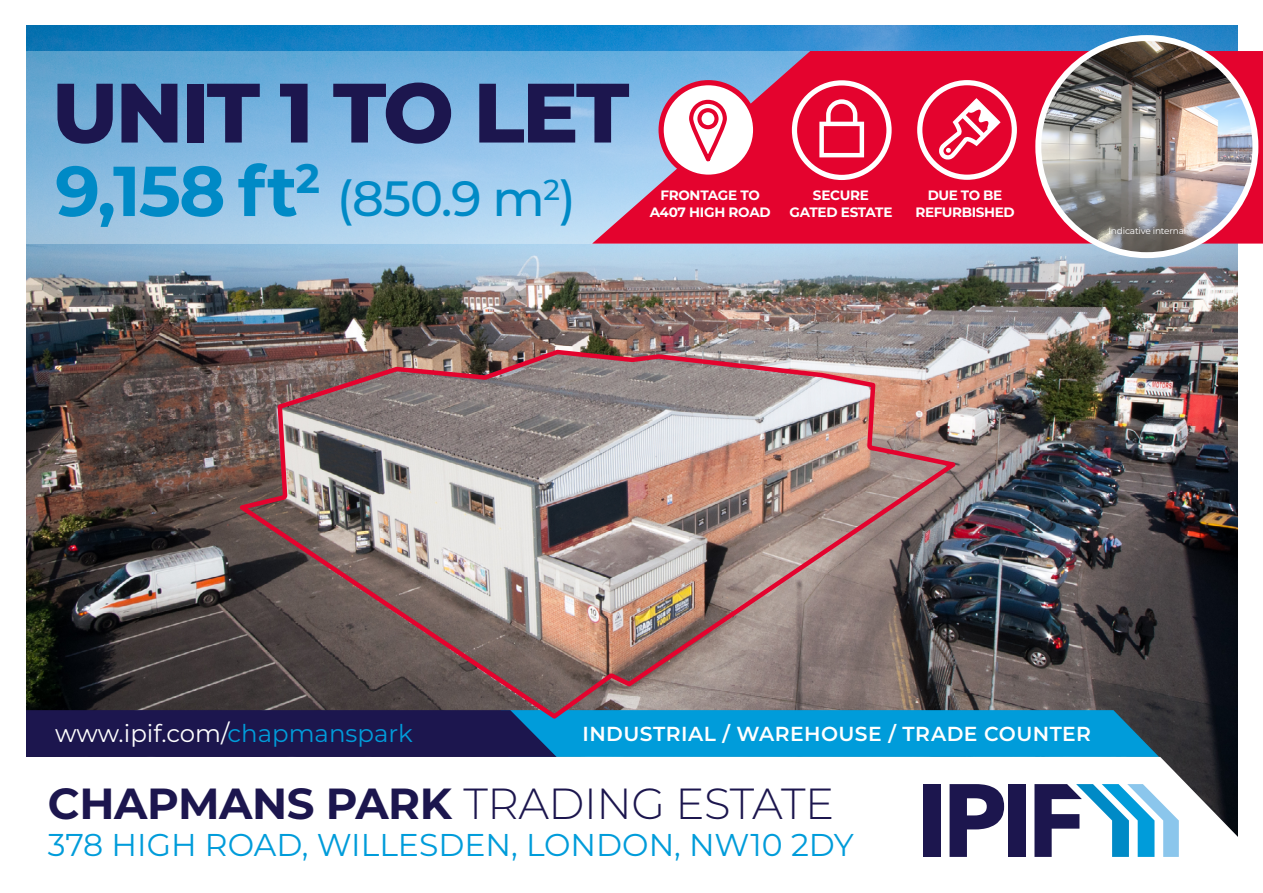
<style>
.page{position:relative;width:1263px;height:893px;background:#fff}
.page>*{position:absolute;margin:0;border:0;box-sizing:border-box;transform-origin:0 0}
.t1{font:800 84px "Montserrat";letter-spacing:-.03em;color:#1c164e}
.t2{font:700 70.5px "Montserrat";color:#008ac6}
.t3{font:500 49.5px "Montserrat";color:#008ac6}
.t4{font:300 43.5px "Montserrat";letter-spacing:-.01em;color:#1c164e}
.t5{font:31.5px "Montserrat";color:#009cda}
.t6{font:24.45px "Montserrat";color:#fff}
.t7{font:600 20.25px "Montserrat";letter-spacing:.02em;color:#fff}
.t8{font:700 13.5px/16.4px "Montserrat";letter-spacing:-.03em;color:#fff;text-align:center}
.t9{font:9px "Montserrat";letter-spacing:-.02em;color:#fff}
.s1{color:#009cda}
.s2{font-weight:700}
</style>
<div class="page">
<img style="left:26px;top:26px;width:1211px;height:731px">
<svg style="left:1004px;top:757px;width:234px;height:80px"></svg>
<div style="left:923px;top:784px;width:18px;height:73px;background:#1c164e"></div>
<div style="left:1008px;top:784px;width:18px;height:73px;background:#1c164e"></div>
<svg style="left:949px;top:784px;width:55px;height:73px"></svg>
<svg style="left:1034px;top:784px;width:145px;height:73px"></svg>
<svg style="left:26px;top:51px;width:566px;height:192px;background:#89bde3"></svg>
<svg style="left:26px;top:710px;width:1133px;height:47px;background:#0e5c95"></svg>
<svg style="left:592px;top:51px;width:671px;height:193px;background:#d1315b"></svg>
<div style="left:792px;top:80px;width:100px;height:100px;border:5px solid #fff;border-radius:50%"></div>
<svg style="left:819px;top:99px;width:45px;height:58px"></svg>
<img style="left:1038px;top:38px;width:217px;height:217px;border-radius:107px">
<div style="left:1035px;top:35px;width:223px;height:223px;border:6px solid #fff;border-radius:50%"></div>
<img style="left:231px;top:347px;width:733px;height:375px">
<div style="left:917px;top:80px;width:100px;height:100px;border:5px solid #fff;border-radius:50%"></div>
<svg style="left:939px;top:98px;width:61px;height:62px"></svg>
<div style="left:661px;top:83px;width:95px;height:94px;background:#fff;border-radius:50%"></div>
<div style="left:658px;top:80px;width:100px;height:100px;border:5px solid #e4032e;border-radius:50%"></div>
<svg style="left:689px;top:99px;width:38px;height:63px"></svg>
<h1 class="t1" style="left:52px;top:51px;width:579px">UNIT 1 TO LET</h1>
<h2 class="t2" style="left:55px;top:140px;width:266px">9,158 ft<sup>2</sup></h2>
<h3 class="t3" style="left:337px;top:164px;width:241px">(850.9 m<sup>2</sup>)</h3>
<p class="t8" style="left:789px;top:187px;width:104px">SECURE<br>GATED ESTATE</p>
<p class="t8" style="left:650px;top:187px;width:123px">FRONTAGE TO<br>A407 HIGH ROAD</p>
<p class="t8" style="left:915px;top:187px;width:101px">DUE TO BE<br>REFURBISHED</p>
<p class="t9" style="left:1108px;top:225px;width:79px">Indicative internal</p>
<h3 class="t6" style="left:55px;top:716px;width:359px">www.ipif.com/<span class="s1">chapmanspark</span></h3>
<h3 class="t7" style="left:583px;top:719px;width:510px">INDUSTRIAL / WAREHOUSE / TRADE COUNTER</h3>
<h3 class="t4" style="left:48px;top:774px;width:788px"><span class="s2">CHAPMANS PARK</span> TRADING ESTATE</h3>
<h3 class="t5" style="left:48px;top:823px;width:807px">378 HIGH ROAD, WILLESDEN, LONDON, NW10 2DY</h3>
</div>
